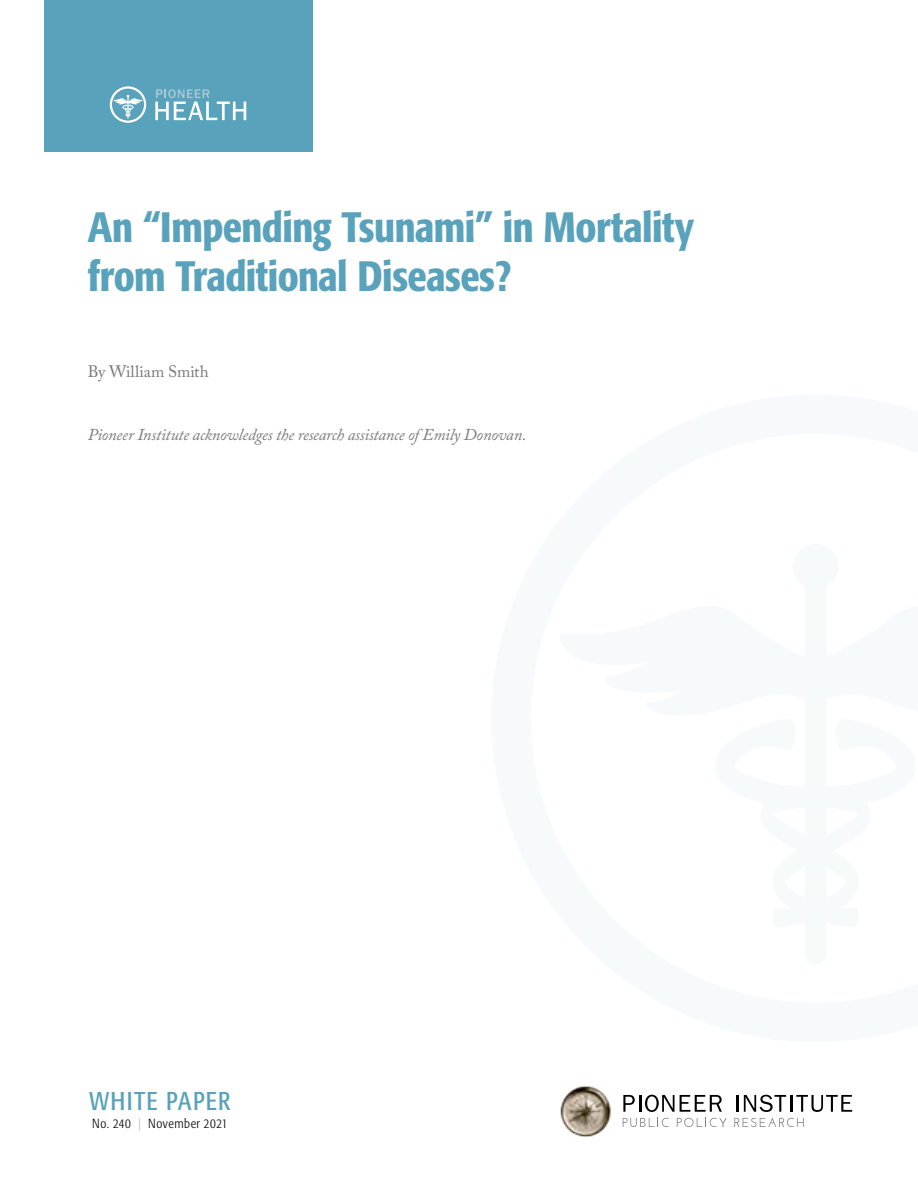
<style>
.page{position:relative;width:918px;height:1188px;background:#fff}
.page>*{position:absolute;margin:0;border:0;box-sizing:border-box;transform-origin:0 0}
.t1{font:500 condensed 42px/49.5px "Formata";letter-spacing:-.01em;color:#59a2bb}
.t2{font:condensed 25.5px "Formata";letter-spacing:.055em;color:#59a2bb}
.t3{font:italic 16.5px "Adobe Caslon Pro";letter-spacing:-.01em;color:#78787a}
.t4{font:16.5px "Adobe Caslon Pro";letter-spacing:.005em;color:#78787a}
.t5{font:300 condensed 13.05px "Formata";letter-spacing:.04em;color:#000}
.s1{color:#bcbec0}
</style>
<div class="page">
<div style="left:44px;top:0;width:268px;height:151px;background:#59a2bb"></div>
<svg style="left:623px;top:1095px;width:99px;height:17px"></svg>
<svg style="left:623px;top:1118px;width:46px;height:9px"></svg>
<svg style="left:677px;top:1118px;width:50px;height:9px"></svg>
<svg style="left:734px;top:1095px;width:118px;height:32px"></svg>
<img style="left:560px;top:1086px;width:51px;height:52px">
<svg style="left:110px;top:86px;width:36px;height:37px"></svg>
<svg style="left:155px;top:89px;width:91px;height:31px"></svg>
<h1 class="t1" style="left:88px;top:202px;width:608px">An “Impending Tsunami” in Mortality from Traditional Diseases?</h1>
<p class="t4" style="left:88px;top:361px;width:122px">By William Smith</p>
<p class="t3" style="left:88px;top:424px;width:440px">Pioneer Institute acknowledges the research assistance of Emily Donovan.</p>
<h2 class="t2" style="left:89px;top:1087px;width:143px">WHITE PAPER</h2>
<p class="t5" style="left:92px;top:1116px;width:137px">No. 240 <span class="s1">|</span> November 2021</p>
</div>
